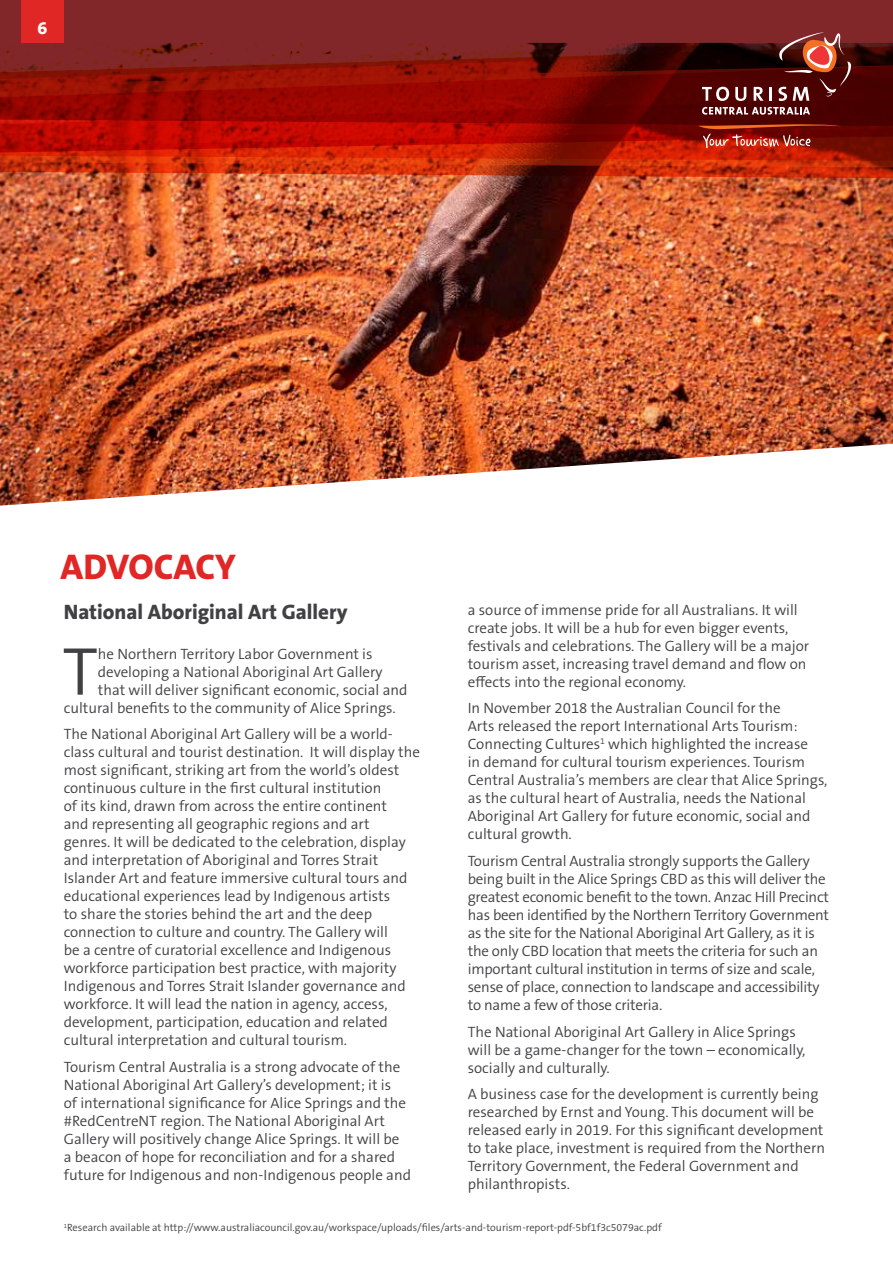
<style>
.page{position:relative;width:893px;height:1263px;background:#fff}
.page>*{position:absolute;margin:0;border:0;box-sizing:border-box;transform-origin:0 0}
.t1{font:300 68.4px "The Sans B W4";color:#414042}
.t2{font:800 36px "The Sans B W8";letter-spacing:-.01em;color:#e12726}
.t3{font:800 21px "The Sans B W8";color:#414042}
.t4{font:800 18px "The Sans B W8";color:#fff}
.t5{font:300 15px/18px "The Sans B W4";color:#414042}
.t6{font:300 10.5px "The Sans B W4";color:#414042}
</style>
<div class="page">
<img style="left:0;top:178px;width:893px;height:328px">
<svg style="left:0;top:101px;width:893px;height:77px;background:#9c1a08"></svg>
<div style="left:0;top:0;width:893px;height:32px;background:#812629"></div>
<svg style="left:702px;top:107px;width:108px;height:8px"></svg>
<svg style="left:0;top:32px;width:893px;height:69px;background:#791813"></svg>
<svg style="left:0;top:122px;width:893px;height:39px;background:#b11404"></svg>
<div style="left:21px;top:0;width:43px;height:43px;background:#e12726"></div>
<p class="t4" style="left:38px;top:16px;width:11px">6</p>
<h2 class="t2" style="left:61px;top:544px;width:177px">ADVOCACY</h2>
<h3 class="t3" style="left:64px;top:599px;width:285px">National Aboriginal Art Gallery</h3>
<h1 class="t1" style="left:62px;top:628px;width:37px">T</h1>
<p class="t5" style="left:98px;top:645px;width:276px">he Northern Territory Labor Government is</p>
<p class="t5" style="left:98px;top:663px;width:286px">developing a National Aboriginal Art Gallery</p>
<p class="t5" style="left:98px;top:681px;width:311px">that will deliver significant economic, social and</p>
<p class="t5" style="left:64px;top:699px;width:333px">cultural benefits to the community of Alice Springs.</p>
<p class="t5" style="left:64px;top:725px;width:358px">The National Aboriginal Art Gallery will be a world&shy;class cultural and tourist destination. It will display the most significant, striking art from the world’s oldest continuous culture in the first cultural institution<br>of its kind, drawn from across the entire continent<br>and representing all geographic regions and art genres. It will be dedicated to the celebration, display and interpretation of Aboriginal and Torres Strait Islander Art and feature immersive cultural tours and educational experiences lead by Indigenous artists<br>to share the stories behind the art and the deep connection to culture and country. The Gallery will<br>be a centre of curatorial excellence and Indigenous workforce participation best practice, with majority Indigenous and Torres Strait Islander governance and workforce. It will lead the nation in agency, access, development, participation, education and related cultural interpretation and cultural tourism.</p>
<p class="t5" style="left:64px;top:1058px;width:349px">Tourism Central Australia is a strong advocate of the National Aboriginal Art Gallery’s development; it is<br>of international significance for Alice Springs and the #RedCentreNT region. The National Aboriginal Art Gallery will positively change Alice Springs. It will be<br>a beacon of hope for reconciliation and for a shared future for Indigenous and non-Indigenous people and</p>
<p class="t5" style="left:468px;top:601px;width:343px">a source of immense pride for all Australians. It will create jobs. It will be a hub for even bigger events, festivals and celebrations. The Gallery will be a major tourism asset, increasing travel demand and flow on effects into the regional economy.</p>
<p class="t5" style="left:468px;top:699px;width:361px">In November 2018 the Australian Council for the<br>Arts released the report International Arts Tourism:<br>Connecting Cultures<sup>1</sup> which highlighted the increase<br>in demand for cultural tourism experiences. Tourism Central Australia’s members are clear that Alice Springs, as the cultural heart of Australia, needs the National Aboriginal Art Gallery for future economic, social and cultural growth.</p>
<p class="t5" style="left:468px;top:852px;width:363px">Tourism Central Australia strongly supports the Gallery being built in the Alice Springs CBD as this will deliver the greatest economic benefit to the town. Anzac Hill Precinct has been identified by the Northern Territory Government as the site for the National Aboriginal Art Gallery, as it is the only CBD location that meets the criteria for such an important cultural institution in terms of size and scale, sense of place, connection to landscape and accessibility to name a few of those criteria.</p>
<p class="t5" style="left:468px;top:1022px;width:339px">The National Aboriginal Art Gallery in Alice Springs will be a game-changer for the town – economically, socially and culturally.</p>
<p class="t5" style="left:468px;top:1085px;width:359px">A business case for the development is currently being researched by Ernst and Young. This document will be released early in 2019. For this significant development to take place, investment is required from the Northern Territory Government, the Federal Government and philanthropists.</p>
<p class="t6" style="left:64px;top:1221px;width:599px"><sup>1</sup>Research available at http://www.australiacouncil.gov.au/workspace/uploads/files/arts-and-tourism-report-pdf-5bf1f3c5079ac.pdf</p>
</div>
